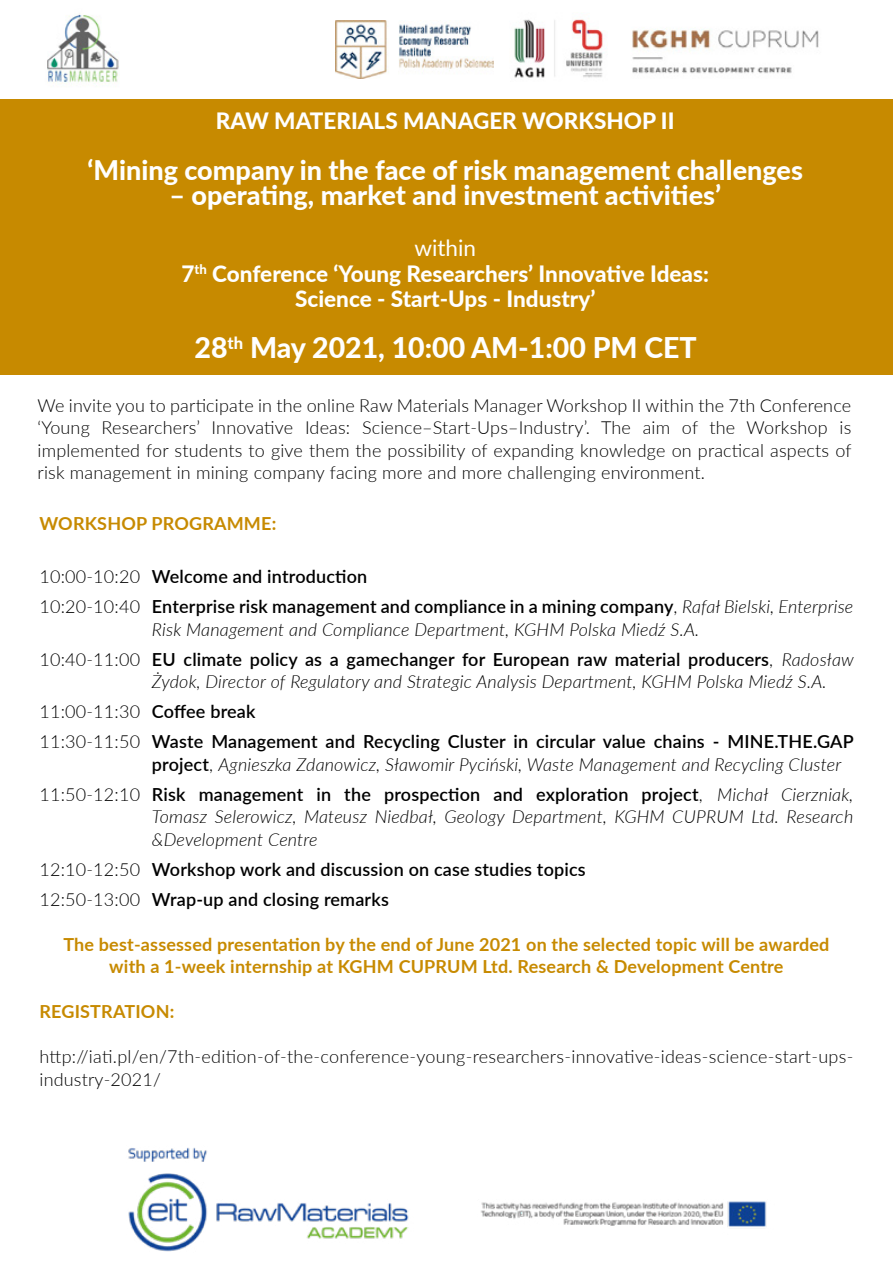
<style>
.page{position:relative;width:893px;height:1263px;background:#fff}
.page>*{position:absolute;margin:0;border:0;box-sizing:border-box;transform-origin:0 0}
.t1{font:800 28.5px "Lato";color:#fff}
.t2{font:800 27px "Lato";color:#fff}
.t3{font:800 22.5px/25.5px "Lato";color:#fff;text-align:center}
.t4{font:300 18px/22.5px "Lato";letter-spacing:.01em;color:#000;text-align:justify}
.t5{font:600 18px/30px "Lato";letter-spacing:.01em;color:#000}
.t6{font:italic 300 18px/30px "Lato";letter-spacing:.01em;color:#000}
.t7{font:700 18px/22.5px "Lato";letter-spacing:.01em;color:#c78a00;text-align:center}
.s1{font-weight:400}
.s2{font-weight:300}
.s3{font-weight:300;font-style:italic}
.s4{font-style:normal}
.s5{font-weight:600;font-style:normal}
</style>
<div class="page">
<div style="left:0;top:99px;width:893px;height:276px;background:#c78a00"></div>
<img style="left:335px;top:21px;width:158px;height:58px">
<img style="left:514px;top:19px;width:89px;height:59px">
<img style="left:632px;top:29px;width:187px;height:45px">
<img style="left:47px;top:14px;width:72px;height:70px">
<img style="left:128px;top:1147px;width:639px;height:105px">
<p class="t3" style="left:216px;top:107px;width:460px">RAW MATERIALS MANAGER WORKSHOP II</p>
<h2 class="t2" style="left:87px;top:150px;width:717px">‘Mining company in the face of risk management challenges</h2>
<h2 class="t2" style="left:169px;top:175px;width:553px">– operating, market and investment activities’</h2>
<p class="t3" style="left:182px;top:234px;width:529px"><span class="s1">within<br></span>7<sup>th</sup> Conference ‘Young Researchers’ Innovative Ideas:<br>Science - Start-Ups - Industry’</p>
<h1 class="t1" style="left:195px;top:327px;width:504px">28<sup>th</sup> May 2021, 10:00 AM-1:00 PM CET</h1>
<p class="t4" style="left:38px;top:393px;width:815px">We invite you to participate in the online Raw Materials Manager Workshop II within the 7th Conference ‘Young Researchers’ Innovative Ideas: Science–Start-Ups–Industry’. The aim of the Workshop is implemented for students to give them the possibility of expanding knowledge on practical aspects of risk management in mining company facing more and more challenging environment.</p>
<p class="t7" style="left:39px;top:512px;width:238px">WORKSHOP PROGRAMME:</p>
<p class="t5" style="left:39px;top:561px;width:815px"><span class="s2">10:00-10:20</span> Welcome and introduction<br><span class="s2">10:20-10:40</span> Enterprise risk management and compliance in a mining company<span class="s2">,</span> <span class="s3">Rafał Bielski, Enterprise</span></p>
<p class="t6" style="left:39px;top:613px;width:816px;text-indent:112px">Risk Management and Compliance Department, KGHM Polska Miedź S.A.<br><span class="s4">10:40-11:00</span> <span class="s5">EU climate policy as a gamechanger for European raw material producers</span><span class="s4">,</span> Radosław</p>
<p class="t5" style="left:39px;top:666px;width:816px;text-indent:112px"><span class="s3">Żydok, Director of Regulatory and Strategic Analysis Department, KGHM Polska Miedź S.A.<br></span><span class="s2">11:00-11:30</span> Coffee break<br><span class="s2">11:30-11:50</span> Waste Management and Recycling Cluster in circular value chains - MINE.THE.GAP</p>
<p class="t6" style="left:39px;top:748px;width:815px;text-indent:112px"><span class="s5">project</span><span class="s4">,</span> Agnieszka Zdanowicz, Sławomir Pyciński, Waste Management and Recycling Cluster<br><span class="s4">11:50-12:10</span> <span class="s5">Risk management in the prospection and exploration project</span><span class="s4">,</span> Michał Cierzniak,</p>
<p class="t6" style="left:152px;top:805px;width:703px;line-height:22.5px">Tomasz Selerowicz, Mateusz Niedbał, Geology Department, KGHM CUPRUM Ltd. Research &amp;Development Centre</p>
<p class="t5" style="left:39px;top:853px;width:548px"><span class="s2">12:10-12:50</span> Workshop work and discussion on case studies topics<br><span class="s2">12:50-13:00</span> Wrap-up and closing remarks</p>
<p class="t7" style="left:63px;top:932px;width:767px">The best-assessed presentation by the end of June 2021 on the selected topic will be awarded with a 1-week internship at KGHM CUPRUM Ltd. Research &amp; Development Centre</p>
<p class="t7" style="left:39px;top:999px;width:136px">REGISTRATION:</p>
<p class="t4" style="left:39px;top:1045px;width:815px">http://iati.pl/en/7th-edition-of-the-conference-young-researchers-innovative-ideas-science-start-ups&shy;industry-2021/</p>
</div>
